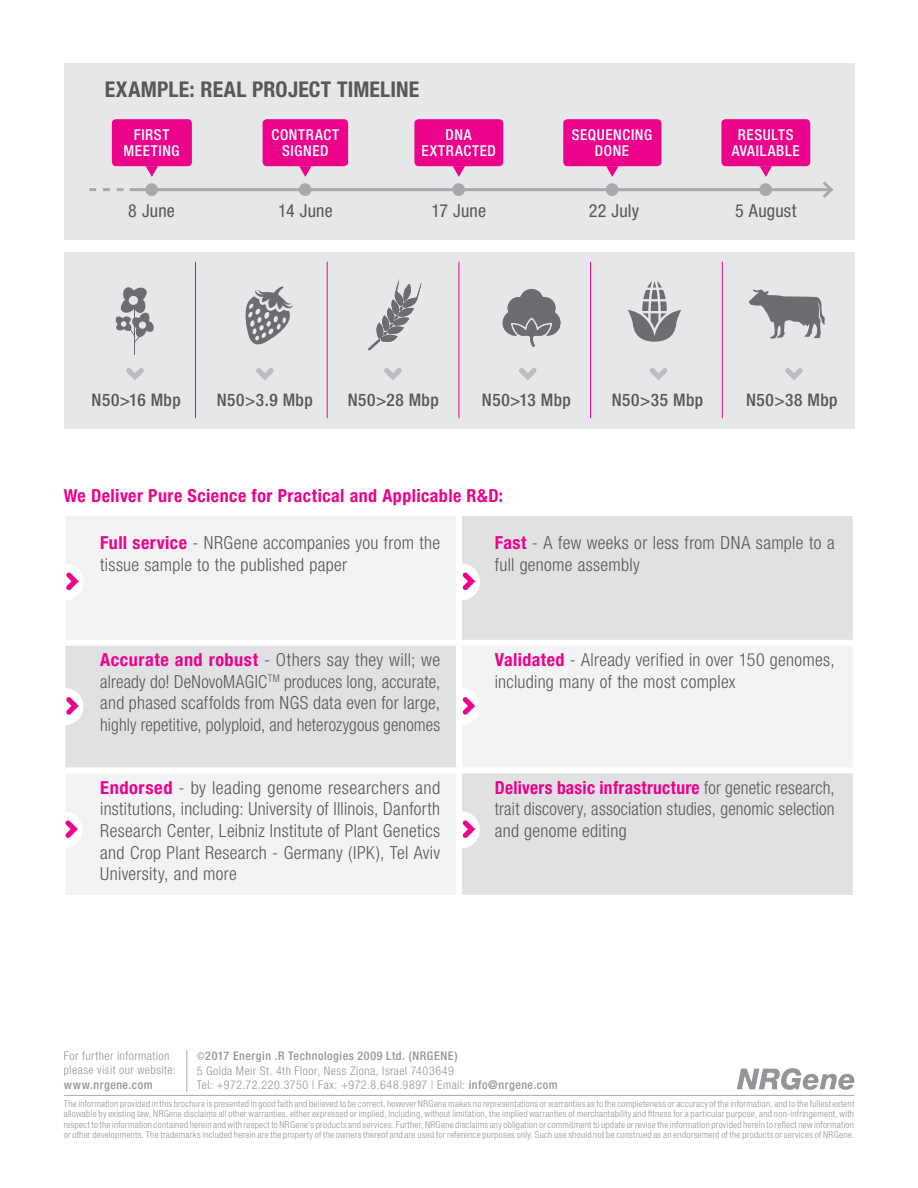
<style>
.page{position:relative;width:918px;height:1188px;background:#fff}
.page>*{position:absolute;margin:0;border:0;box-sizing:border-box;transform-origin:0 0}
.t1{font:700 condensed 21.75px "Helvetica Neue LT Std";letter-spacing:.01em;color:#57585a}
.t2{font:300 condensed 18px/21.6px "Helvetica Neue LT Std";letter-spacing:.015em;color:#57585a}
.t3{font:700 condensed 18px "Helvetica Neue LT Std";letter-spacing:.025em;color:#ed028c}
.t4{font:condensed 18px "Helvetica Neue LT Std";letter-spacing:.01em;color:#57585a}
.t5{font:500 condensed 17.4px "Helvetica Neue LT Std";letter-spacing:.03em;color:#57585a}
.t6{font:500 condensed 15px/16.5px "Helvetica Neue LT Std";letter-spacing:.04em;color:#fff;text-align:center}
.t7{font:300 condensed 12px "Helvetica Neue LT Std";letter-spacing:.04em;color:#939598}
.t8{font:500 condensed 12px "Helvetica Neue LT Std";letter-spacing:.045em;color:#939598}
.t9{font:300 condensed 9.45px/10.5px "Helvetica Neue LT Std";letter-spacing:.025em;color:#939598;text-align:justify}
.s1{font-weight:700;color:#ed028c}
.s2{font-family:"Myriad Pro";font-weight:400;font-stretch:normal}
.s3{font-weight:500}
</style>
<div class="page">
<div style="left:64px;top:64px;width:790px;height:176px;background:#e6e7e9"></div>
<div style="left:64px;top:252px;width:790px;height:176px;background:#e6e7e9"></div>
<div style="left:145px;top:183px;width:13px;height:13px;background:#a8a9ad;border-radius:50%"></div>
<svg style="left:146px;top:166px;width:12px;height:11px"></svg>
<div style="left:112px;top:119px;width:80px;height:47px;background:#ed028c;border-radius:4px"></div>
<div style="left:299px;top:183px;width:13px;height:13px;background:#a8a9ad;border-radius:50%"></div>
<svg style="left:299px;top:166px;width:13px;height:11px"></svg>
<div style="left:263px;top:119px;width:85px;height:47px;background:#ed028c;border-radius:4px"></div>
<div style="left:606px;top:183px;width:13px;height:13px;background:#a8a9ad;border-radius:50%"></div>
<svg style="left:606px;top:166px;width:13px;height:11px"></svg>
<div style="left:563px;top:119px;width:98px;height:47px;background:#ed028c;border-radius:4px"></div>
<div style="left:759px;top:183px;width:13px;height:13px;background:#a8a9ad;border-radius:50%"></div>
<svg style="left:760px;top:166px;width:12px;height:11px"></svg>
<div style="left:721px;top:119px;width:89px;height:47px;background:#ed028c;border-radius:4px"></div>
<div style="left:452px;top:183px;width:13px;height:13px;background:#a8a9ad;border-radius:50%"></div>
<svg style="left:453px;top:166px;width:12px;height:11px"></svg>
<div style="left:414px;top:119px;width:89px;height:47px;background:#ed028c;border-radius:4px"></div>
<svg style="left:89px;top:188px;width:35px;height:3px"></svg>
<hr style="left:130px;top:188px;width:701px;height:3px;background:#a8a9ad">
<svg style="left:823px;top:181px;width:11px;height:17px"></svg>
<hr style="left:64px;top:1095px;width:790px;height:1px;background:#a8a9ad">
<hr style="left:187px;top:1050px;width:1px;height:42px;background:#a8a9ad">
<svg style="left:737px;top:1068px;width:117px;height:22px"></svg>
<svg style="left:65px;top:516px;width:788px;height:379px;fill:#f2f3f4"></svg>
<div style="left:456px;top:516px;width:6px;height:124px;background:#fff"></div>
<div style="left:65px;top:640px;width:394px;height:6px;background:#fff"></div>
<div style="left:459px;top:640px;width:394px;height:6px;background:#fff"></div>
<div style="left:456px;top:646px;width:6px;height:121px;background:#fff"></div>
<div style="left:65px;top:767px;width:394px;height:6px;background:#fff"></div>
<div style="left:459px;top:767px;width:394px;height:6px;background:#fff"></div>
<div style="left:456px;top:773px;width:6px;height:122px;background:#fff"></div>
<svg style="left:65px;top:563px;width:18px;height:37px"></svg>
<svg style="left:462px;top:563px;width:18px;height:37px"></svg>
<svg style="left:65px;top:688px;width:18px;height:37px"></svg>
<svg style="left:126px;top:368px;width:18px;height:12px"></svg>
<svg style="left:256px;top:368px;width:18px;height:12px"></svg>
<svg style="left:384px;top:368px;width:18px;height:12px"></svg>
<svg style="left:519px;top:368px;width:18px;height:12px"></svg>
<svg style="left:650px;top:368px;width:18px;height:12px"></svg>
<svg style="left:785px;top:368px;width:18px;height:12px"></svg>
<svg style="left:462px;top:688px;width:18px;height:37px"></svg>
<svg style="left:65px;top:811px;width:18px;height:37px"></svg>
<svg style="left:462px;top:811px;width:18px;height:37px"></svg>
<svg style="left:245px;top:286px;width:48px;height:59px"></svg>
<svg style="left:502px;top:289px;width:59px;height:58px"></svg>
<svg style="left:368px;top:279px;width:53px;height:71px"></svg>
<svg style="left:628px;top:281px;width:53px;height:61px"></svg>
<svg style="left:749px;top:290px;width:76px;height:49px"></svg>
<hr style="left:134px;top:302px;width:1px;height:53px;background:#6c6d70">
<svg style="left:115px;top:287px;width:39px;height:55px"></svg>
<hr style="left:195px;top:262px;width:1px;height:156px;background:#ed028c">
<hr style="left:327px;top:262px;width:1px;height:156px;background:#ed028c">
<hr style="left:459px;top:262px;width:1px;height:156px;background:#ed028c">
<hr style="left:590px;top:262px;width:1px;height:156px;background:#ed028c">
<hr style="left:722px;top:262px;width:1px;height:156px;background:#ed028c">
<p class="t1" style="left:105px;top:76px;width:316px">EXAMPLE: REAL PROJECT TIMELINE</p>
<p class="t6" style="left:134px;top:126px;width:37px">FIRST</p>
<p class="t6" style="left:124px;top:143px;width:58px">MEETING</p>
<p class="t6" style="left:272px;top:126px;width:69px">CONTRACT<br>SIGNED</p>
<p class="t6" style="left:572px;top:126px;width:82px">SEQUENCING<br>DONE</p>
<p class="t6" style="left:732px;top:126px;width:69px">RESULTS<br>AVAILABLE</p>
<p class="t6" style="left:421px;top:126px;width:76px">DNA<br>EXTRACTED</p>
<p class="t4" style="left:128px;top:200px;width:48px">8 June</p>
<p class="t4" style="left:278px;top:200px;width:56px">14 June</p>
<p class="t4" style="left:432px;top:200px;width:56px">17 June</p>
<p class="t4" style="left:589px;top:200px;width:52px">22 July</p>
<p class="t4" style="left:735px;top:200px;width:63px">5 August</p>
<p class="t5" style="left:92px;top:389px;width:91px">N50&gt;16 Mbp</p>
<p class="t5" style="left:217px;top:389px;width:97px">N50&gt;3.9 Mbp</p>
<p class="t5" style="left:348px;top:389px;width:92px">N50&gt;28 Mbp</p>
<p class="t5" style="left:482px;top:389px;width:90px">N50&gt;13 Mbp</p>
<p class="t5" style="left:612px;top:389px;width:93px">N50&gt;35 Mbp</p>
<p class="t5" style="left:746px;top:389px;width:93px">N50&gt;38 Mbp</p>
<p class="t3" style="left:64px;top:485px;width:441px">We Deliver Pure Science for Practical and Applicable R&amp;D:</p>
<p class="t2" style="left:100px;top:532px;width:341px"><span class="s1">Full service</span> - NRGene accompanies you from the tissue sample to the published paper</p>
<p class="t2" style="left:495px;top:532px;width:341px"><span class="s1">Fast</span> - A few weeks or less from DNA sample to a full genome assembly</p>
<p class="t2" style="left:100px;top:649px;width:341px;text-align:justify"><span class="s1">Accurate and robust</span> - Others say they will; we already do! DeNovoMAGIC<sup>TM</sup> produces long, accurate, and phased scaffolds from NGS data even for large, highly repetitive, polyploid, and heterozygous genomes</p>
<p class="t2" style="left:495px;top:649px;width:341px"><span class="s1">Validated</span> - Already verified in over 150 genomes, including many of the most complex</p>
<p class="t2" style="left:100px;top:777px;width:341px;text-align:justify"><span class="s1">Endorsed</span> - by leading genome researchers and institutions, including: University of Illinois, Danforth Research Center, Leibniz Institute of Plant Genetics and Crop Plant Research - Germany (IPK), Tel Aviv University, and more</p>
<p class="t2" style="left:495px;top:777px;width:341px;text-align:justify"><span class="s1">Delivers basic infrastructure</span> for genetic research, trait discovery, association studies, genomic selection and genome editing</p>
<p class="t7" style="left:64px;top:1049px;width:107px">For further information</p>
<p class="t7" style="left:64px;top:1063px;width:113px">please visit our website:</p>
<p class="t8" style="left:64px;top:1077px;width:90px">www.nrgene.com</p>
<p class="t9" style="left:64px;top:1098px;width:792px">The information provided in this brochure is presented in good faith and believed to be correct, however NRGene makes no representations or warranties as to the completeness or accuracy of the information, and to the fullest extent allowable by existing law, NRGene disclaims all other warranties, either expressed or implied, including, without limitation, the implied warranties of merchantability and fitness for a particular purpose, and non-infringement, with respect to the information contained herein and with respect to NRGene’s products and services. Further, NRGene disclaims any obligation or commitment to update or revise the information provided herein to reflect new information or other developments. The trademarks included herein are the property of the owners thereof and are used for reference purposes only. Such use should not be construed as an endorsement of the products or services of NRGene.</p>
<p class="t8" style="left:197px;top:1049px;width:262px"><span class="s2">©</span>2017 Energin .R Technologies 2009 Ltd. (NRGENE)</p>
<p class="t7" style="left:197px;top:1064px;width:259px">5 Golda Meir St. 4th Floor, Ness Ziona, Israel 7403649</p>
<p class="t7" style="left:197px;top:1078px;width:363px">Tel: +972.72.220.3750 | Fax: +972.8.648.9897 | Email: <span class="s3">info@nrgene.com</span></p>
</div>
